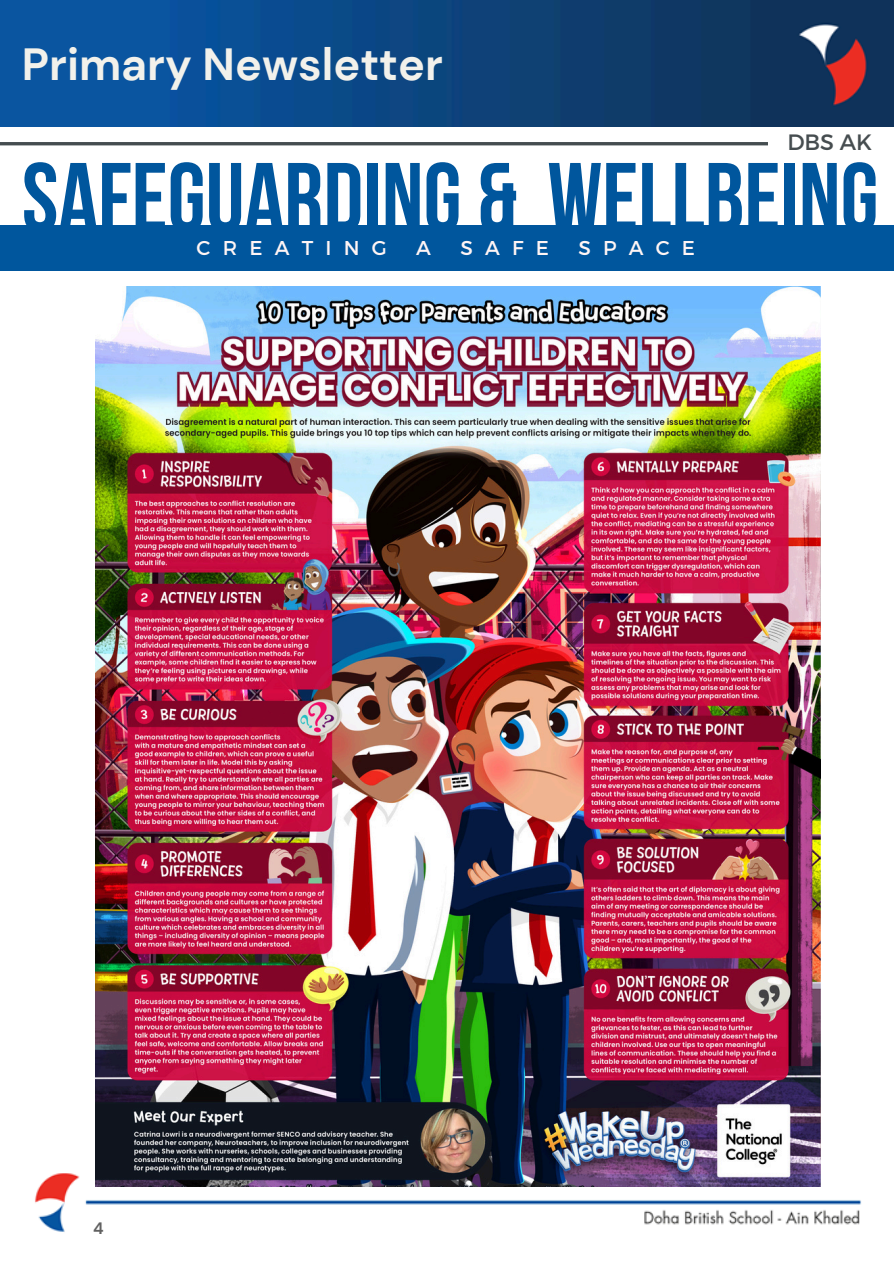
<style>
.page{position:relative;width:894px;height:1264px;background:#fff}
.page>*{position:absolute;margin:0;border:0;box-sizing:border-box;transform-origin:0 0}
.t1{font:97.5px "Bebas Neue Cyrillic";color:#00569d}
.t2{font:700 45px "DM Sans";color:#f2f1eb}
.t3{font:22.2px "Montserrat";color:#464d50}
.t4{font:19.95px "Montserrat";letter-spacing:.61em;color:#fff5f5}
.t5{font:700 16.5px "DM Sans";color:#616161}
</style>
<div class="page">
<img style="left:0;top:0;width:893px;height:126px">
<img style="left:35px;top:1173px;width:826px;height:59px">
<hr style="left:0;top:142px;width:767px;height:3px;background:#454d50">
<div style="left:0;top:225px;width:893px;height:46px;background:#00569d"></div>
<img style="left:96px;top:287px;width:724px;height:899px">
<h1 class="t2" style="left:22px;top:35px;width:422px">Primary Newsletter</h1>
<p class="t3" style="left:787px;top:128px;width:86px">DBS AK</p>
<p class="t1" style="left:22px;top:158px;width:857px">SAFEGUARDING &amp; WELLBEING</p>
<p class="t4" style="left:196px;top:235px;width:191px">CREATING</p>
<p class="t4" style="left:416px;top:235px;width:16px">A</p>
<p class="t4" style="left:460px;top:235px;width:90px">SAFE</p>
<p class="t4" style="left:578px;top:235px;width:118px">SPACE</p>
<p class="t5" style="left:93px;top:1217px;width:12px">4</p>
</div>
